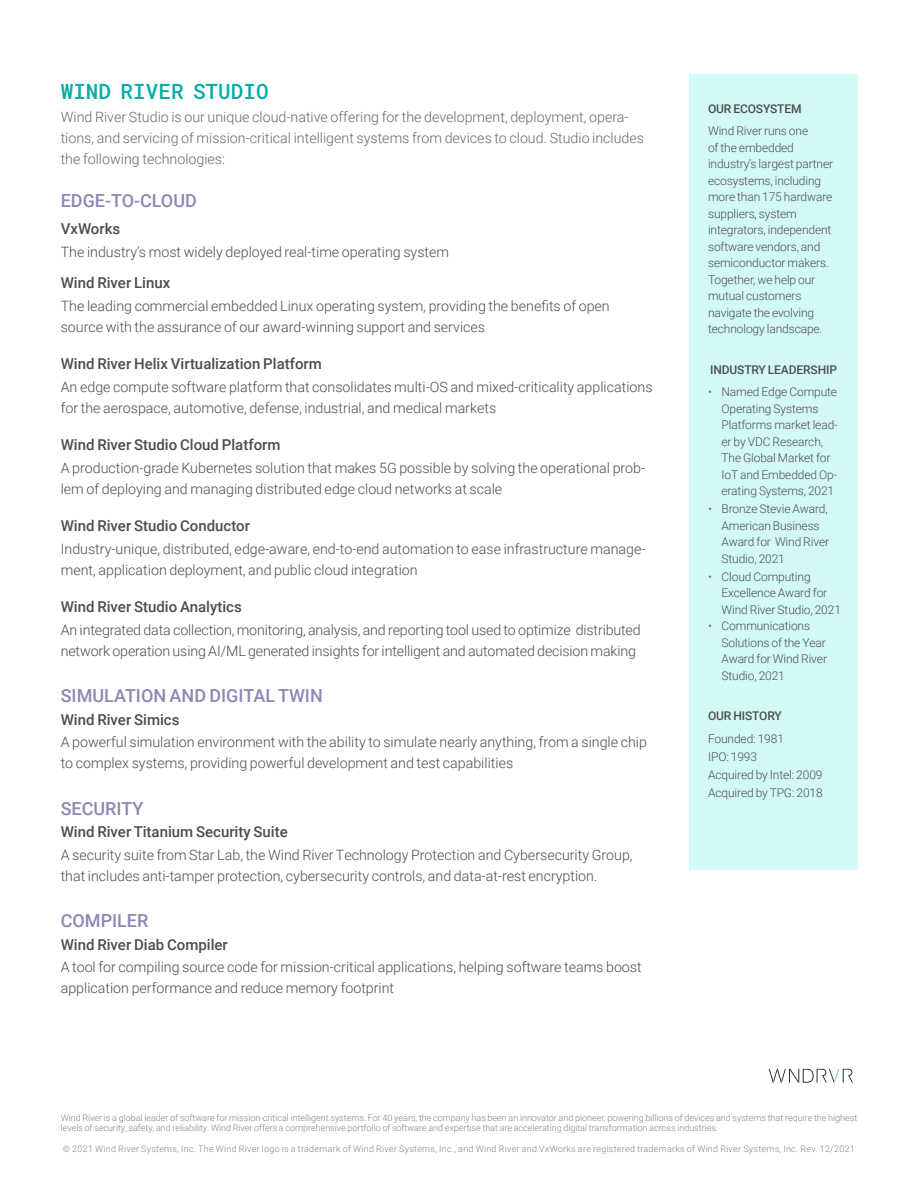
<style>
.page{position:relative;width:918px;height:1188px;background:#fff}
.page>*{position:absolute;margin:0;border:0;box-sizing:border-box;transform-origin:0 0}
.t1{font:500 21px "Roboto Mono";color:#01ada4}
.t2{font:500 18px "Roboto";color:#8b89b5}
.t3{font:500 15px "Roboto";color:#4d4d4f}
.t4{font:300 14.25px/21px "Roboto";color:#4d4d4f}
.t5{font:300 14.25px/21px "Roboto";color:#68696d}
.t6{font:300 12px/16.5px "Roboto";letter-spacing:-.01em;color:#4d4d4f}
.t7{font:500 12px "Roboto";letter-spacing:-.01em;color:#4d4d4f}
.t8{font:300 9px/10.5px "Roboto";color:#808285}
.t9{font:300 9px "Roboto";letter-spacing:.03em;color:#808285}
.s1{color:#68696d}
</style>
<div class="page">
<div style="left:689px;top:74px;width:169px;height:796px;background:#d2f9f5"></div>
<svg style="left:769px;top:1069px;width:84px;height:14px"></svg>
<h1 class="t1" style="left:61px;top:77px;width:209px">WIND RIVER STUDIO</h1>
<p class="t5" style="left:61px;top:105px;width:585px">Wind River Studio is our unique cloud-native offering for the development, deployment, opera&shy;tions, and servicing of mission-critical intelligent systems from devices to cloud. Studio includes the following technologies:</p>
<p class="t2" style="left:61px;top:188px;width:138px">EDGE-TO-CLOUD</p>
<p class="t3" style="left:61px;top:218px;width:61px">VxWorks</p>
<p class="t4" style="left:61px;top:240px;width:390px">The industry’s most widely deployed real-time operating system</p>
<p class="t3" style="left:61px;top:272px;width:111px">Wind River Linux</p>
<p class="t4" style="left:61px;top:294px;width:551px">The leading commercial embedded Linux operating system, providing the benefits of open source with the assurance of our award-winning support and services</p>
<p class="t3" style="left:61px;top:353px;width:263px">Wind River Helix Virtualization Platform</p>
<p class="t4" style="left:61px;top:375px;width:593px">An edge compute software platform that consolidates multi-OS and mixed-criticality applications for the aerospace, automotive, defense, industrial, and medical markets</p>
<p class="t3" style="left:61px;top:434px;width:221px">Wind River Studio Cloud Platform</p>
<p class="t4" style="left:61px;top:456px;width:586px">A production-grade Kubernetes solution that makes 5G possible by solving the operational prob&shy;lem of deploying and managing distributed edge cloud networks at scale</p>
<p class="t3" style="left:61px;top:515px;width:191px">Wind River Studio Conductor</p>
<p class="t4" style="left:61px;top:537px;width:586px">Industry-unique, distributed, edge-aware, end-to-end automation to ease infrastructure manage&shy;ment, application deployment, and public cloud integration</p>
<p class="t3" style="left:61px;top:596px;width:183px">Wind River Studio Analytics</p>
<p class="t4" style="left:61px;top:618px;width:582px">An integrated data collection, monitoring, analysis, and reporting tool used to optimize distributed network operation using AI/ML generated insights for intelligent and automated decision making</p>
<p class="t2" style="left:61px;top:683px;width:264px">SIMULATION AND DIGITAL TWIN</p>
<p class="t3" style="left:61px;top:709px;width:120px">Wind River Simics</p>
<p class="t4" style="left:61px;top:731px;width:588px">A powerful simulation environment with the ability to simulate nearly anything, from a single chip to complex systems, providing powerful development and test capabilities</p>
<p class="t2" style="left:61px;top:795px;width:84px">SECURITY</p>
<p class="t3" style="left:61px;top:821px;width:229px">Wind River Titanium Security Suite</p>
<p class="t4" style="left:61px;top:843px;width:573px">A security suite from Star Lab, the Wind River Technology Protection and Cybersecurity Group, that includes anti-tamper protection, cybersecurity controls, and data-at-rest encryption.</p>
<p class="t2" style="left:61px;top:908px;width:89px">COMPILER</p>
<p class="t3" style="left:61px;top:934px;width:169px">Wind River Diab Compiler</p>
<p class="t4" style="left:61px;top:956px;width:583px">A tool for compiling source code for mission-critical applications, helping software teams boost application performance and reduce memory footprint</p>
<p class="t7" style="left:708px;top:100px;width:95px">OUR ECOSYSTEM</p>
<p class="t6" style="left:708px;top:122px;width:127px">Wind River runs one<br>of the embedded industry’s largest partner ecosystems, including more than 175 hardware suppliers, system integrators, independent software vendors, and semiconductor makers.<br>Together, we help our mutual customers navigate the evolving technology landscape.</p>
<p class="t7" style="left:710px;top:361px;width:128px">INDUSTRY LEADERSHIP</p>
<p class="t6" style="left:722px;top:383px;width:118px;text-indent:-14px"><span class="s1">•</span> Named Edge Compute<br>Operating Systems<br>Platforms market lead&shy;er by VDC Research,<br>The Global Market for<br>IoT and Embedded Op&shy;erating Systems, 2021</p>
<p class="t6" style="left:722px;top:500px;width:109px;text-indent:-14px"><span class="s1">•</span> Bronze Stevie Award,<br>American Business<br>Award for Wind River<br>Studio, 2021</p>
<p class="t6" style="left:722px;top:568px;width:121px;text-indent:-14px"><span class="s1">•</span> Cloud Computing<br>Excellence Award for<br>Wind River Studio, 2021</p>
<p class="t6" style="left:722px;top:617px;width:107px;text-indent:-14px"><span class="s1">•</span> Communications<br>Solutions of the Year<br>Award for Wind River<br>Studio, 2021</p>
<p class="t7" style="left:708px;top:707px;width:75px">OUR HISTORY</p>
<p class="t6" style="left:708px;top:729px;width:116px;line-height:18px">Founded: 1981<br>IPO: 1993<br>Acquired by Intel: 2009<br>Acquired by TPG: 2018</p>
<p class="t8" style="left:61px;top:1112px;width:798px">Wind River is a global leader of software for mission-critical intelligent systems. For 40 years, the company has been an innovator and pioneer, powering billions of devices and systems that require the highest levels of security, safety, and reliability. Wind River offers a comprehensive portfolio of software and expertise that are accelerating digital transformation across industries.</p>
<p class="t9" style="left:63px;top:1142px;width:794px">© 2021 Wind River Systems, Inc. The Wind River logo is a trademark of Wind River Systems, Inc., and Wind River and VxWorks are registered trademarks of Wind River Systems, Inc. Rev. 12/2021</p>
</div>
